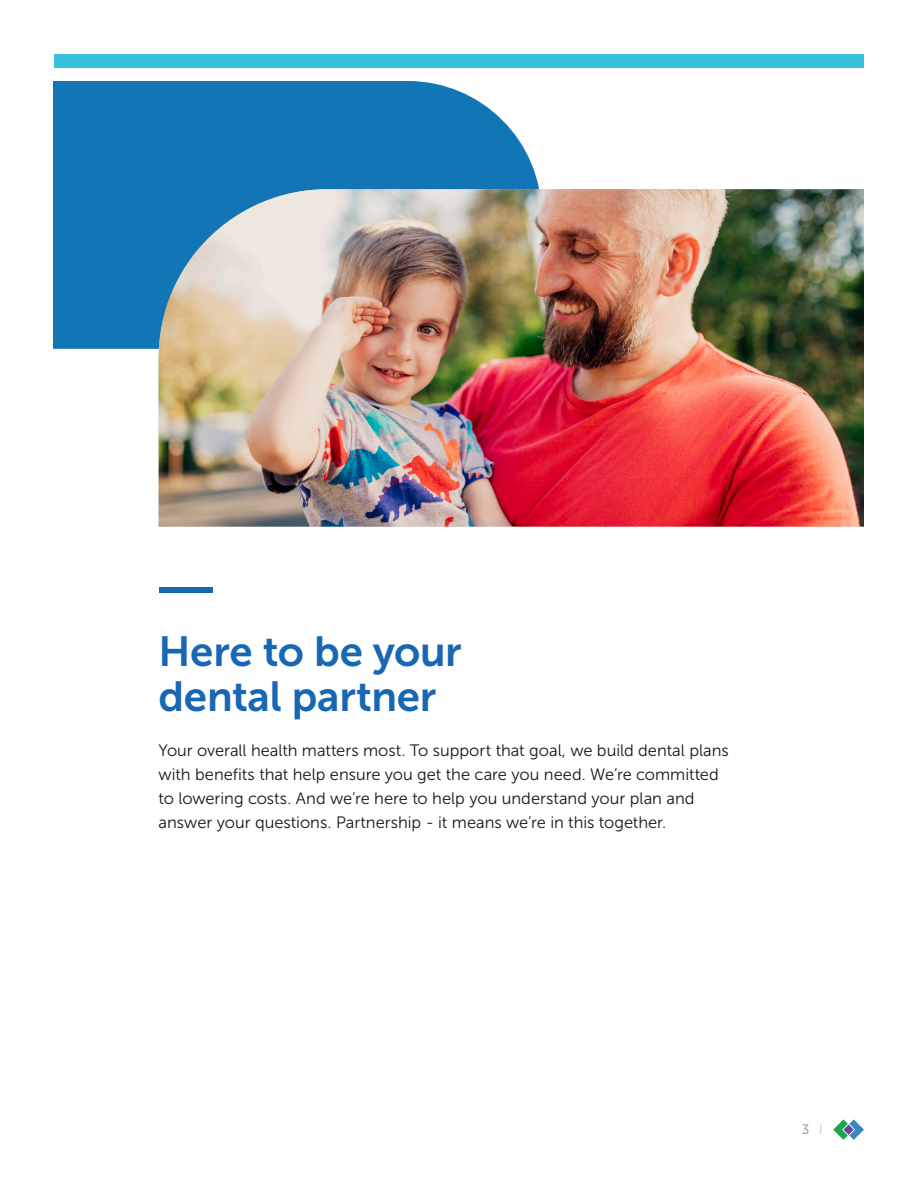
<style>
.page{position:relative;width:918px;height:1188px;background:#fff}
.page>*{position:absolute;margin:0;border:0;box-sizing:border-box;transform-origin:0 0}
.t1{font:42px/45px "Museo Sans 700";letter-spacing:-.01em;color:#1867b3}
.t2{font:16.5px/24px "Museo Sans 300";color:#181719}
.t3{font:13.5px "Museo Sans 300";color:#868a8e}
</style>
<div class="page">
<svg style="left:833px;top:1119px;width:31px;height:21px"></svg>
<div style="left:54px;top:54px;width:810px;height:14px;background:#37c2dc"></div>
<div style="left:54px;top:81px;width:485px;height:268px;background:#1276b6"></div>
<img style="left:159px;top:189px;width:705px;height:338px">
<div style="left:159px;top:588px;width:54px;height:5px;background:#1867b3"></div>
<p class="t1" style="left:159px;top:629px;width:304px">Here to be your dental partner</p>
<p class="t2" style="left:159px;top:738px;width:572px">Your overall health matters most. To support that goal, we build dental plans with benefits that help ensure you get the care you need. We’re committed to lowering costs. And we’re here to help you understand your plan and answer your questions. Partnership - it means we’re in this together.</p>
<p class="t3" style="left:802px;top:1122px;width:9px">3</p>
</div>
